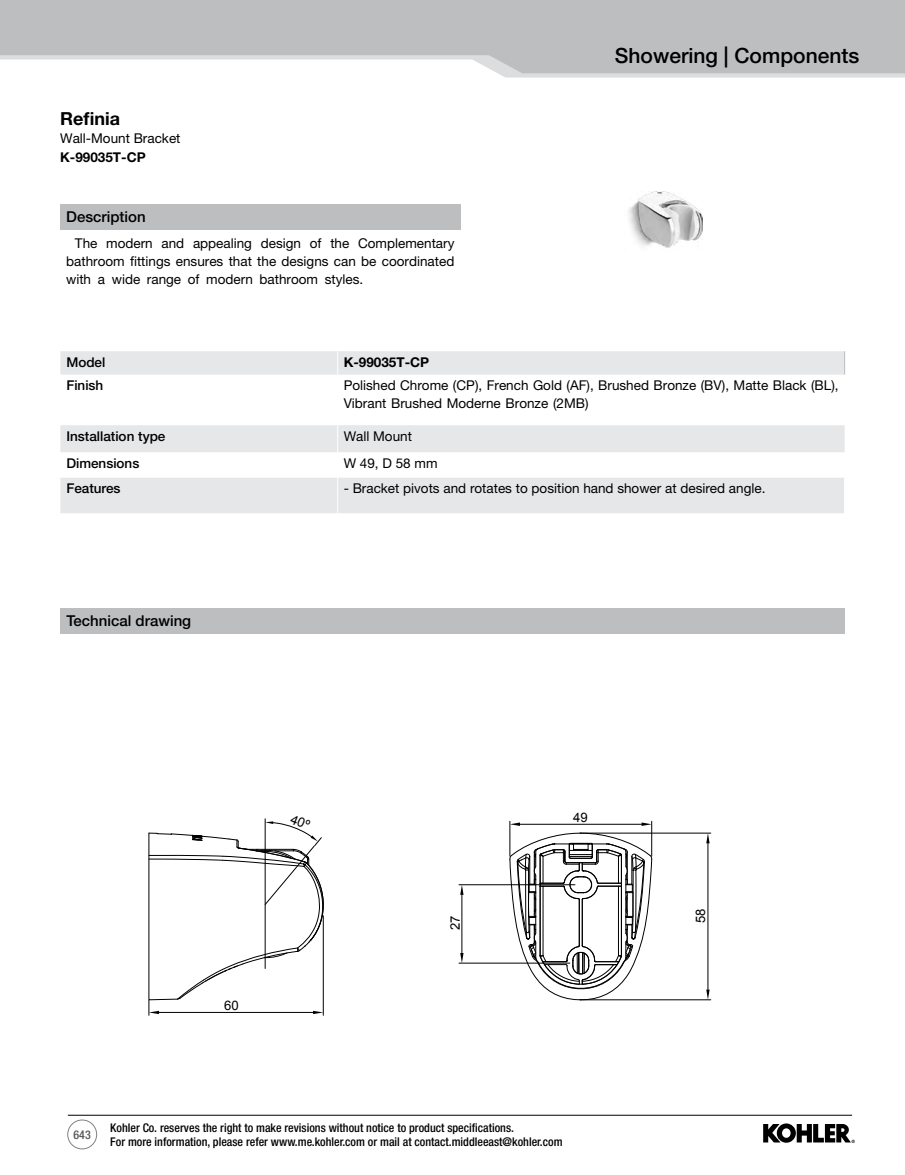
<style>
.page{position:relative;width:905px;height:1175px;background:#fff}
.page>*{position:absolute;margin:0;border:0;box-sizing:border-box;transform-origin:0 0}
.t1{font:500 21px "Helvetica Neue LT Pro";color:#000}
.t2{font:700 18px "Helvetica Neue LT Pro";color:#000}
.t3{font:500 15px "Helvetica Neue LT Pro";color:#000}
.t4{font:13.5px/18px "Helvetica Neue LT Pro";color:#000;text-align:justify}
.t5{font:500 13.5px "Helvetica Neue LT Pro";color:#000}
.t6{font:700 13.5px "Helvetica Neue LT Pro";color:#000}
.t7{font:13.05px "Arial";color:#000}
.t8{font:500 condensed 12px/13.5px "Helvetica Neue LT Pro";color:#000}
.t9{font:500 condensed 12px "Helvetica Neue LT Pro";color:#58595b}
</style>
<div class="page">
<hr style="left:68px;top:1115px;width:784px;height:1px;background:#000">
<svg style="left:498px;top:73px;width:406px;height:5px;background:#dddedf"></svg>
<svg style="left:0;top:0;width:904px;height:73px;background:#c3c5c7"></svg>
<svg style="left:763px;top:1123px;width:91px;height:20px"></svg>
<div style="left:67px;top:1119px;width:30px;height:30px;border:1px solid #808285;border-radius:50%"></div>
<div style="left:60px;top:204px;width:400px;height:25px;background:#bcbec0"></div>
<svg style="left:60px;top:351px;width:784px;height:162px;fill:#e6e7e8"></svg>
<svg style="left:337px;top:351px;width:1px;height:23px"></svg>
<hr style="left:337px;top:374px;width:1px;height:51px;background:#fff">
<svg style="left:60px;top:425px;width:784px;height:53px"></svg>
<svg style="left:844px;top:351px;width:1px;height:23px"></svg>
<hr style="left:337px;top:478px;width:1px;height:35px;background:#fff">
<div style="left:60px;top:608px;width:784px;height:25px;background:#bcbec0"></div>
<hr style="left:509px;top:821px;width:1px;height:35px;background:#000">
<hr style="left:651px;top:821px;width:1px;height:35px;background:#000">
<hr style="left:520px;top:824px;width:121px;height:1px;background:#000">
<svg style="left:510px;top:822px;width:10px;height:4px"></svg>
<svg style="left:641px;top:822px;width:10px;height:4px"></svg>
<hr style="left:580px;top:833px;width:130px;height:1px;background:#000">
<hr style="left:580px;top:999px;width:130px;height:1px;background:#000">
<hr style="left:707px;top:843px;width:1px;height:146px;background:#000">
<svg style="left:706px;top:833px;width:3px;height:10px"></svg>
<svg style="left:706px;top:989px;width:3px;height:10px"></svg>
<hr style="left:459px;top:884px;width:116px;height:1px;background:#000">
<hr style="left:459px;top:962px;width:111px;height:1px;background:#000">
<hr style="left:461px;top:895px;width:1px;height:58px;background:#000">
<svg style="left:460px;top:884px;width:3px;height:11px"></svg>
<svg style="left:460px;top:953px;width:3px;height:10px"></svg>
<svg style="left:509px;top:832px;width:143px;height:168px"></svg>
<img style="left:628px;top:192px;width:74px;height:56px">
<svg style="left:148px;top:818px;width:176px;height:197px"></svg>
<p class="t2" style="left:60px;top:107px;width:61px">Refinia</p>
<p class="t4" style="left:60px;top:129px;width:122px">Wall-Mount Bracket</p>
<p class="t6" style="left:60px;top:149px;width:87px">K-99035T-CP</p>
<p class="t3" style="left:66px;top:208px;width:81px">Description</p>
<p class="t4" style="left:66px;top:234px;width:390px;text-indent:9px">The modern and appealing design of the Complementary bathroom fittings ensures that the designs can be coordinated with a wide range of modern bathroom styles.</p>
<p class="t1" style="left:615px;top:43px;width:246px">Showering | Components</p>
<p class="t5" style="left:66px;top:354px;width:41px">Model</p>
<p class="t6" style="left:343px;top:354px;width:87px">K-99035T-CP</p>
<p class="t5" style="left:66px;top:377px;width:39px">Finish</p>
<p class="t4" style="left:343px;top:376px;width:496px">Polished Chrome (CP), French Gold (AF), Brushed Bronze (BV), Matte Black (BL),<br>Vibrant Brushed Moderne Bronze (2MB)</p>
<p class="t5" style="left:66px;top:428px;width:101px">Installation type</p>
<p class="t4" style="left:343px;top:427px;width:70px">Wall Mount</p>
<p class="t5" style="left:66px;top:455px;width:75px">Dimensions</p>
<p class="t4" style="left:343px;top:454px;width:95px">W 49, D 58 mm</p>
<p class="t5" style="left:66px;top:480px;width:56px">Features</p>
<p class="t4" style="left:343px;top:479px;width:423px">- Bracket pivots and rotates to position hand shower at desired angle.</p>
<p class="t3" style="left:66px;top:611px;width:126px">Technical drawing</p>
<p class="t7" style="left:224px;top:996px;width:16px">60</p>
<p class="t7" style="left:447px;top:929px;width:16px;rotate:-90deg">27</p>
<p class="t7" style="left:573px;top:808px;width:16px">49</p>
<p class="t9" style="left:74px;top:1127px;width:19px">643</p>
<p class="t8" style="left:110px;top:1120px;width:454px">Kohler Co. reserves the right to make revisions without notice to product specifications.<br>For more information, please refer www.me.kohler.com or mail at contact.middleeast@kohler.com</p>
<p class="t7" style="left:692px;top:923px;width:16px;rotate:-90deg">58</p>
</div>
